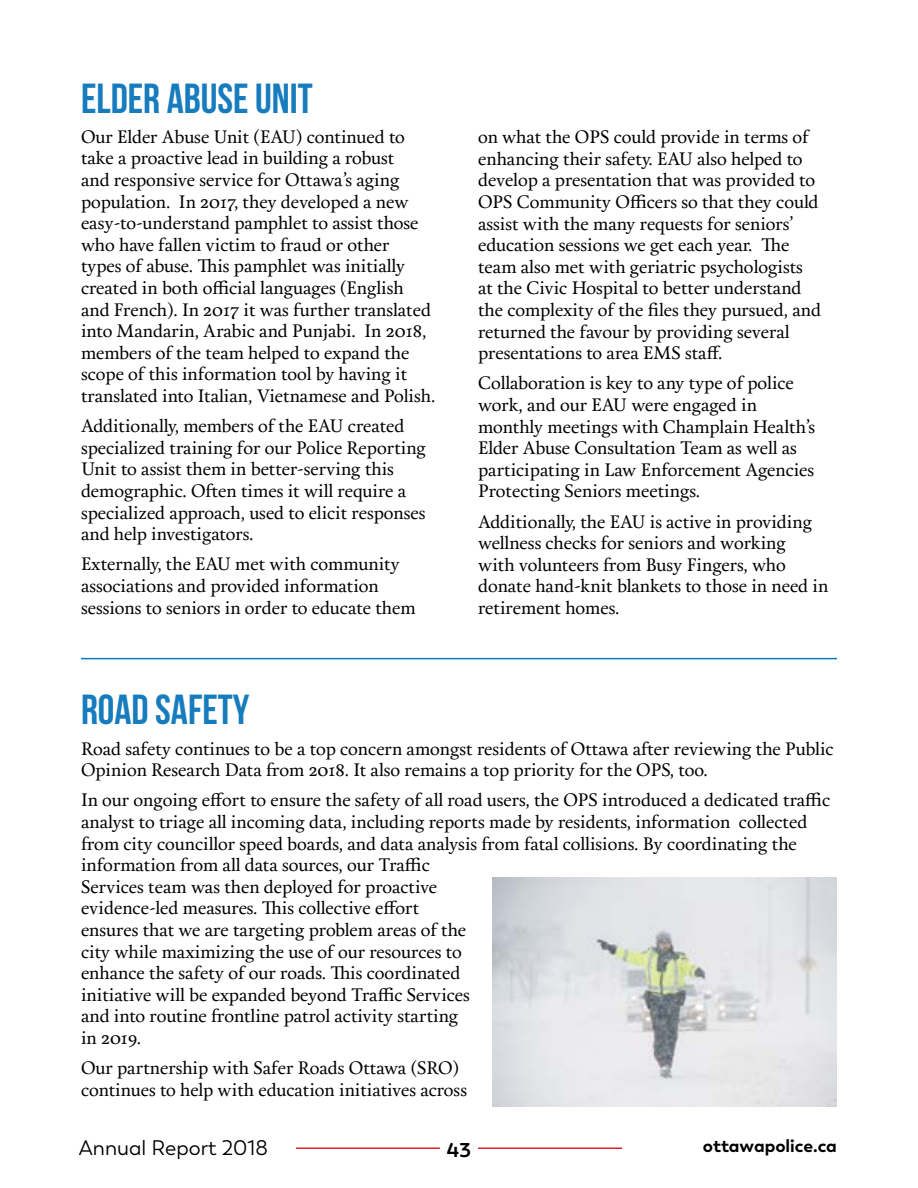
<style>
.page{position:relative;width:918px;height:1188px;background:#fff}
.page>*{position:absolute;margin:0;border:0;box-sizing:border-box;transform-origin:0 0}
.Header_2{font:700 42px "Bebas Neue";color:#167cbe}
.t1{font:600 27px "Boston";color:#000}
.t2{font:21px "Boston";color:#000}
.Body{font:18px/21.6px "Calendas Plus";color:#000}
.t3{font:700 18px "Boston";color:#000}
</style>
<div class="page">
<hr style="left:296px;top:1148px;width:144px;height:1px;background:#e31f26">
<hr style="left:478px;top:1148px;width:144px;height:1px;background:#e31f26">
<hr style="left:81px;top:658px;width:756px;height:1px;background:#057dc4">
<img style="left:492px;top:878px;width:345px;height:229px">
<h2 class="Header_2" style="left:81px;top:75px;width:233px">ELDER ABUSE UNIT</h2>
<p class="Body" style="left:81px;top:125px;width:356px">Our Elder Abuse Unit (EAU) continued to take a proactive lead in building a robust<br>and responsive service for Ottawa’s aging population. In 2017, they developed a new easy-to-understand pamphlet to assist those who have fallen victim to fraud or other<br>types of abuse. This pamphlet was initially created in both official languages (English and French). In 2017 it was further translated into Mandarin, Arabic and Punjabi. In 2018, members of the team helped to expand the scope of this information tool by having it translated into Italian, Vietnamese and Polish.</p>
<p class="Body" style="left:81px;top:414px;width:347px">Additionally, members of the EAU created specialized training for our Police Reporting Unit to assist them in better-serving this demographic. Often times it will require a specialized approach, used to elicit responses and help investigators.</p>
<p class="Body" style="left:81px;top:552px;width:336px">Externally, the EAU met with community associations and provided information sessions to seniors in order to educate them</p>
<p class="Body" style="left:478px;top:125px;width:345px">on what the OPS could provide in terms of enhancing their safety. EAU also helped to develop a presentation that was provided to OPS Community Officers so that they could assist with the many requests for seniors’ education sessions we get each year. The team also met with geriatric psychologists at the Civic Hospital to better understand the complexity of the files they pursued, and returned the favour by providing several presentations to area EMS staff.</p>
<p class="Body" style="left:478px;top:371px;width:339px">Collaboration is key to any type of police work, and our EAU were engaged in monthly meetings with Champlain Health’s Elder Abuse Consultation Team as well as participating in Law Enforcement Agencies Protecting Seniors meetings.</p>
<p class="Body" style="left:478px;top:510px;width:352px">Additionally, the EAU is active in providing wellness checks for seniors and working<br>with volunteers from Busy Fingers, who donate hand-knit blankets to those in need in retirement homes.</p>
<h2 class="Header_2" style="left:81px;top:687px;width:170px">ROAD SAFETY</h2>
<p class="Body" style="left:81px;top:737px;width:754px">Road safety continues to be a top concern amongst residents of Ottawa after reviewing the Public<br>Opinion Research Data from 2018. It also remains a top priority for the OPS, too.</p>
<p class="Body" style="left:81px;top:788px;width:751px">In our ongoing effort to ensure the safety of all road users, the OPS introduced a dedicated traffic analyst to triage all incoming data, including reports made by residents, information collected from city councillor speed boards, and data analysis from fatal collisions. By coordinating the information from all data sources, our Traffic<br>Services team was then deployed for proactive<br>evidence-led measures. This collective effort<br>ensures that we are targeting problem areas of the<br>city while maximizing the use of our resources to<br>enhance the safety of our roads. This coordinated<br>initiative will be expanded beyond Traffic Services<br>and into routine frontline patrol activity starting<br>in 2019.</p>
<p class="Body" style="left:81px;top:1056px;width:388px">Our partnership with Safer Roads Ottawa (SRO) continues to help with education initiatives across</p>
<p class="t2" style="left:79px;top:1135px;width:191px">Annual Report 2018</p>
<h2 class="t1" style="left:446px;top:1131px;width:27px">43</h2>
<p class="t3" style="left:703px;top:1134px;width:136px">ottawapolice.ca</p>
</div>
